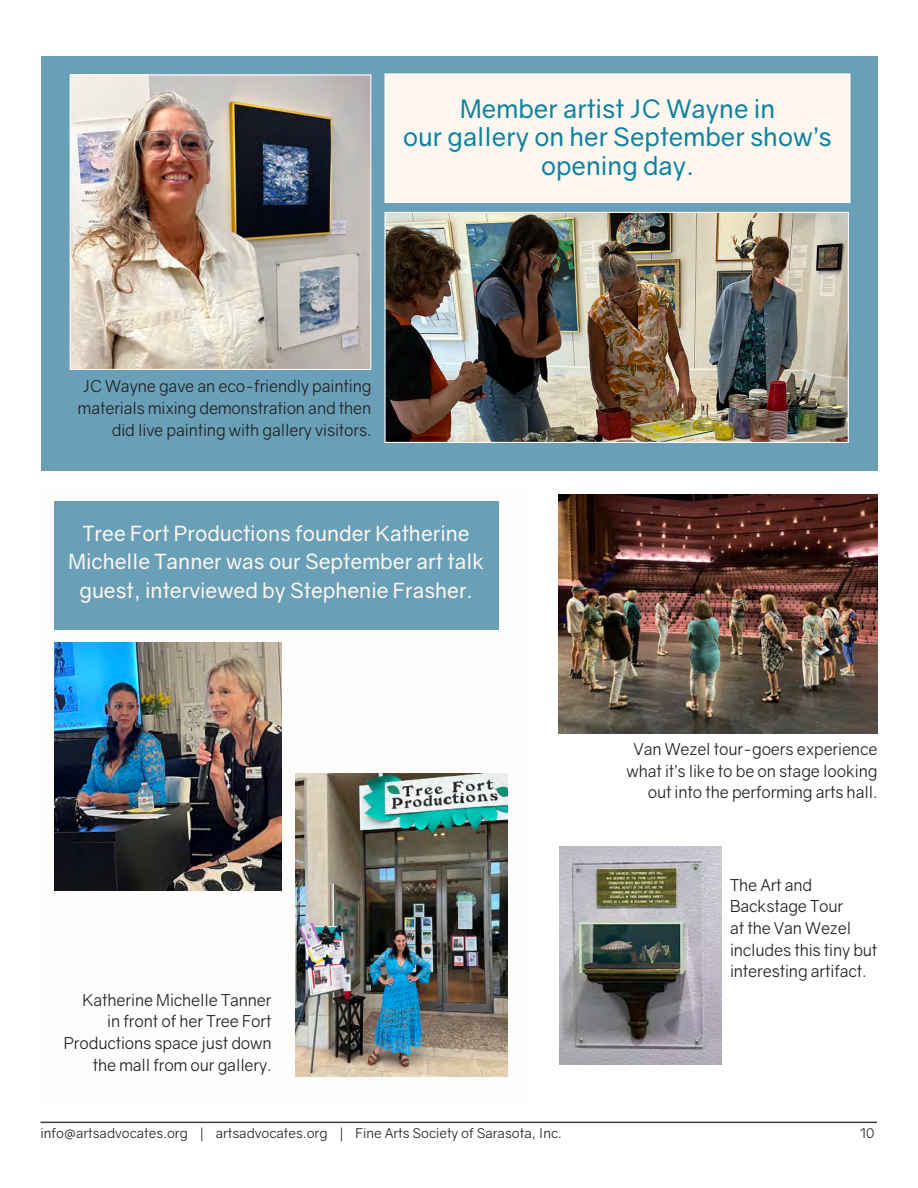
<style>
.page{position:relative;width:918px;height:1188px;background:#fff}
.page>*{position:absolute;margin:0;border:0;box-sizing:border-box;transform-origin:0 0}
.t1{font:25.5px/28.5px "Gravity";color:#0d83a1;text-align:center}
.t2{font:21px/28.5px "Gravity";color:#fef7f0;text-align:center}
.t3{font:16.5px/21.6px "Gravity";letter-spacing:-.01em;color:#231f20;text-align:right}
.t4{font:13.5px "Gravity";color:#231f20}
</style>
<div class="page">
<hr style="left:40px;top:1122px;width:837px;height:1px;background:#3e3e3f">
<div style="left:41px;top:56px;width:837px;height:415px;background:#699fb7"></div>
<img style="left:72px;top:77px;width:297px;height:291px">
<div style="left:70px;top:75px;width:301px;height:295px;border:1px solid #fff"></div>
<div style="left:385px;top:74px;width:465px;height:128px;background:#fef7f0"></div>
<div style="left:384px;top:73px;width:466px;height:130px;border:2px solid #fff"></div>
<img style="left:386px;top:214px;width:461px;height:227px">
<div style="left:384px;top:212px;width:465px;height:231px;border:1px solid #fff"></div>
<div style="left:40px;top:488px;width:491px;height:616px;background:#fefdfa"></div>
<img style="left:296px;top:773px;width:212px;height:303px">
<img style="left:559px;top:495px;width:319px;height:239px">
<img style="left:559px;top:846px;width:162px;height:218px">
<div style="left:54px;top:501px;width:444px;height:128px;background:#699fb7"></div>
<img style="left:54px;top:643px;width:227px;height:248px">
<p class="t1" style="left:460px;top:95px;width:317px">Member artist JC Wayne in</p>
<p class="t1" style="left:403px;top:123px;width:430px">our gallery on her September show’s opening day.</p>
<p class="t3" style="left:78px;top:376px;width:295px">JC Wayne gave an eco-friendly painting materials mixing demonstration and then did live painting with gallery visitors.</p>
<p class="t2" style="left:68px;top:519px;width:418px">Tree Fort Productions founder Katherine<br>Michelle Tanner was our September art talk guest, interviewed by Stephenie Frasher.</p>
<p class="t3" style="left:64px;top:989px;width:209px">Katherine Michelle Tanner<br>in front of her Tree Fort<br>Productions space just down the mall from our gallery.</p>
<p class="t3" style="left:627px;top:739px;width:252px">Van Wezel tour-goers experience what it’s like to be on stage looking out into the performing arts hall.</p>
<p class="t3" style="left:730px;top:874px;width:149px;text-align:left">The Art and<br>Backstage Tour<br>at the Van Wezel includes this tiny but interesting artifact.</p>
<p class="t4" style="left:40px;top:1125px;width:523px">info@artsadvocates.org | artsadvocates.org | Fine Arts Society of Sarasota, Inc.</p>
<p class="t4" style="left:860px;top:1125px;width:16px">10</p>
</div>
